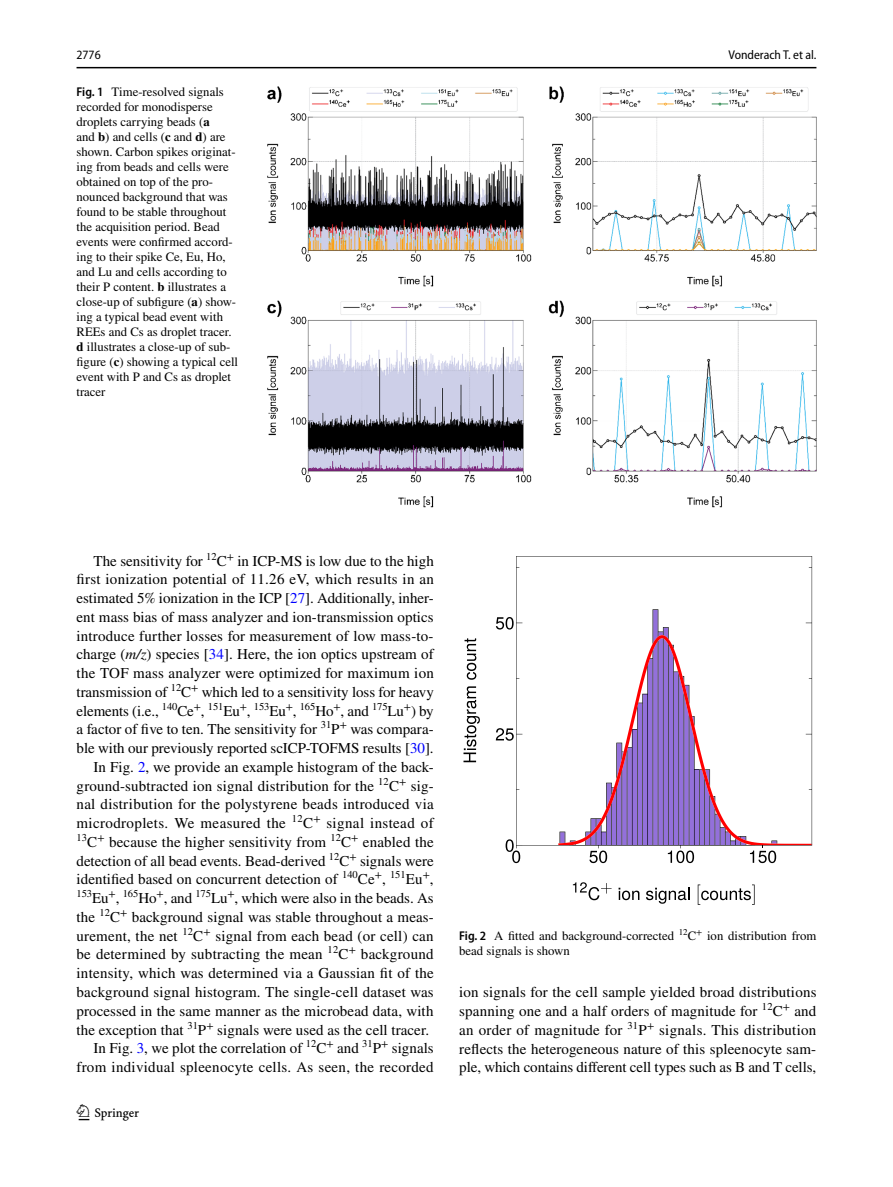
<style>
.page{position:relative;width:893px;height:1187px;background:#fff}
.page>*{position:absolute;margin:0;border:0;box-sizing:border-box;transform-origin:0 0}
.t1{font:22.5px "Springnew Regular 2";color:#000}
.t2{font:15px/18.8px "STIX";letter-spacing:.005em;color:#000;text-align:justify}
.t3{font:15px "STIX";letter-spacing:.025em;color:#000}
.t4{font:12.75px/15px "STIX";color:#000}
.t5{font:semi-condensed 12.75px "Myriad Pro";color:#000}
.s1{font-family:"Myriad Pro";font-weight:600;font-stretch:semi-condensed}
.s2{font-weight:700}
.s3{color:#00f}
.s4{font-style:italic}
</style>
<div class="page">
<hr style="left:77px;top:67px;width:739px;height:1px;background:#000">
<img style="left:268px;top:87px;width:548px;height:420px">
<svg style="left:516px;top:556px;width:296px;height:292px"></svg>
<svg style="left:589px;top:850px;width:18px;height:13px"></svg>
<svg style="left:668px;top:850px;width:26px;height:13px"></svg>
<svg style="left:700px;top:769px;width:112px;height:94px"></svg>
<svg style="left:573px;top:882px;width:39px;height:18px"></svg>
<svg style="left:619px;top:887px;width:20px;height:13px"></svg>
<svg style="left:646px;top:887px;width:43px;height:16px"></svg>
<svg style="left:698px;top:884px;width:57px;height:20px"></svg>
<svg style="left:506px;top:839px;width:14px;height:24px"></svg>
<svg style="left:496px;top:728px;width:18px;height:12px"></svg>
<svg style="left:496px;top:617px;width:18px;height:12px"></svg>
<svg style="left:463px;top:686px;width:17px;height:76px"></svg>
<svg style="left:465px;top:638px;width:11px;height:41px"></svg>
<p class="t5" style="left:77px;top:48px;width:26px">2776</p>
<p class="t5" style="left:728px;top:48px;width:89px">Vonderach T. et al.</p>
<p class="t4" style="left:77px;top:85px;width:163px"><span class="s1">Fig. 1</span> Time-resolved signals recorded for monodisperse droplets carrying beads (<span class="s2">a<br></span>and <span class="s2">b</span>) and cells (<span class="s2">c</span> and <span class="s2">d</span>) are shown. Carbon spikes originat&shy;ing from beads and cells were obtained on top of the pro&shy;nounced background that was found to be stable throughout the acquisition period. Bead events were confirmed accord&shy;ing to their spike Ce, Eu, Ho, and Lu and cells according to their P content. <span class="s2">b</span> illustrates a close-up of subfigure (<span class="s2">a</span>) show&shy;ing a typical bead event with<br>REEs and Cs as droplet tracer. <span class="s2">d</span> illustrates a close-up of sub&shy;figure (<span class="s2">c</span>) showing a typical cell event with P and Cs as droplet tracer</p>
<p class="t2" style="left:94px;top:552px;width:342px">The sensitivity for <sup>12</sup>C<sup>+</sup> in ICP-MS is low due to the high</p>
<p class="t2" style="left:77px;top:571px;width:359px">first ionization potential of 11.26 eV, which results in an</p>
<p class="t2" style="left:77px;top:589px;width:359px">estimated 5% ionization in the ICP [<span class="s3">27</span>]. Additionally, inher-</p>
<p class="t2" style="left:77px;top:608px;width:359px">ent mass bias of mass analyzer and ion-transmission optics</p>
<p class="t2" style="left:77px;top:627px;width:358px">introduce further losses for measurement of low mass-to-</p>
<p class="t2" style="left:77px;top:646px;width:359px">charge (<span class="s4">m/z</span>) species [<span class="s3">34</span>]. Here, the ion optics upstream of</p>
<p class="t2" style="left:77px;top:664px;width:359px">the TOF mass analyzer were optimized for maximum ion</p>
<p class="t2" style="left:77px;top:683px;width:359px">transmission of <sup>12</sup>C<sup>+</sup> which led to a sensitivity loss for heavy</p>
<p class="t2" style="left:77px;top:702px;width:359px">elements (i.e., <sup>140</sup>Ce<sup>+</sup>, <sup>151</sup>Eu<sup>+</sup>, <sup>153</sup>Eu<sup>+</sup>, <sup>165</sup>Ho<sup>+</sup>, and <sup>175</sup>Lu<sup>+</sup>) by</p>
<p class="t2" style="left:77px;top:721px;width:359px">a factor of five to ten. The sensitivity for <sup>31</sup>P<sup>+</sup> was compara-</p>
<p class="t2" style="left:77px;top:739px;width:359px">ble with our previously reported scICP-TOFMS results [<span class="s3">30</span>].</p>
<p class="t2" style="left:94px;top:758px;width:342px">In Fig. <span class="s3">2</span>, we provide an example histogram of the back-</p>
<p class="t2" style="left:77px;top:777px;width:359px">ground-subtracted ion signal distribution for the <sup>12</sup>C<sup>+</sup> sig-</p>
<p class="t2" style="left:77px;top:796px;width:359px">nal distribution for the polystyrene beads introduced via</p>
<p class="t3" style="left:77px;top:812px;width:359px">microdroplets. We measured the <sup>12</sup>C<sup>+</sup> signal instead of</p>
<p class="t2" style="left:77px;top:833px;width:359px"><sup>13</sup>C<sup>+</sup> because the higher sensitivity from <sup>12</sup>C<sup>+</sup> enabled the</p>
<p class="t2" style="left:77px;top:852px;width:359px">detection of all bead events. Bead-derived <sup>12</sup>C<sup>+</sup> signals were</p>
<p class="t2" style="left:77px;top:871px;width:359px">identified based on concurrent detection of <sup>140</sup>Ce<sup>+</sup>, <sup>151</sup>Eu<sup>+</sup>,</p>
<p class="t2" style="left:77px;top:889px;width:359px"><sup>153</sup>Eu<sup>+</sup>, <sup>165</sup>Ho<sup>+</sup>, and <sup>175</sup>Lu<sup>+</sup>, which were also in the beads. As</p>
<p class="t2" style="left:77px;top:908px;width:359px">the <sup>12</sup>C<sup>+</sup> background signal was stable throughout a meas-</p>
<p class="t2" style="left:77px;top:927px;width:359px">urement, the net <sup>12</sup>C<sup>+</sup> signal from each bead (or cell) can</p>
<p class="t2" style="left:77px;top:946px;width:359px">be determined by subtracting the mean <sup>12</sup>C<sup>+</sup> background</p>
<p class="t2" style="left:77px;top:964px;width:359px">intensity, which was determined via a Gaussian fit of the</p>
<p class="t2" style="left:77px;top:983px;width:359px">background signal histogram. The single-cell dataset was</p>
<p class="t2" style="left:77px;top:1002px;width:358px">processed in the same manner as the microbead data, with</p>
<p class="t2" style="left:77px;top:1021px;width:354px">the exception that <sup>31</sup>P<sup>+</sup> signals were used as the cell tracer.</p>
<p class="t2" style="left:94px;top:1039px;width:342px">In Fig. <span class="s3">3</span>, we plot the correlation of <sup>12</sup>C<sup>+</sup> and <sup>31</sup>P<sup>+</sup> signals</p>
<p class="t2" style="left:77px;top:1058px;width:359px">from individual spleenocyte cells. As seen, the recorded</p>
<h1 class="t1" style="left:79px;top:1104px;width:62px">1 3</h1>
<p class="t4" style="left:459px;top:928px;width:359px"><span class="s1">Fig. 2</span> A fitted and background-corrected <sup>12</sup>C<sup>+</sup> ion distribution from bead signals is shown</p>
<p class="t2" style="left:459px;top:983px;width:359px">ion signals for the cell sample yielded broad distributions spanning one and a half orders of magnitude for <sup>12</sup>C<sup>+</sup> and an order of magnitude for <sup>31</sup>P<sup>+</sup> signals. This distribution reflects the heterogeneous nature of this spleenocyte sam&shy;ple, which contains different cell types such as B and T cells,</p>
</div>
